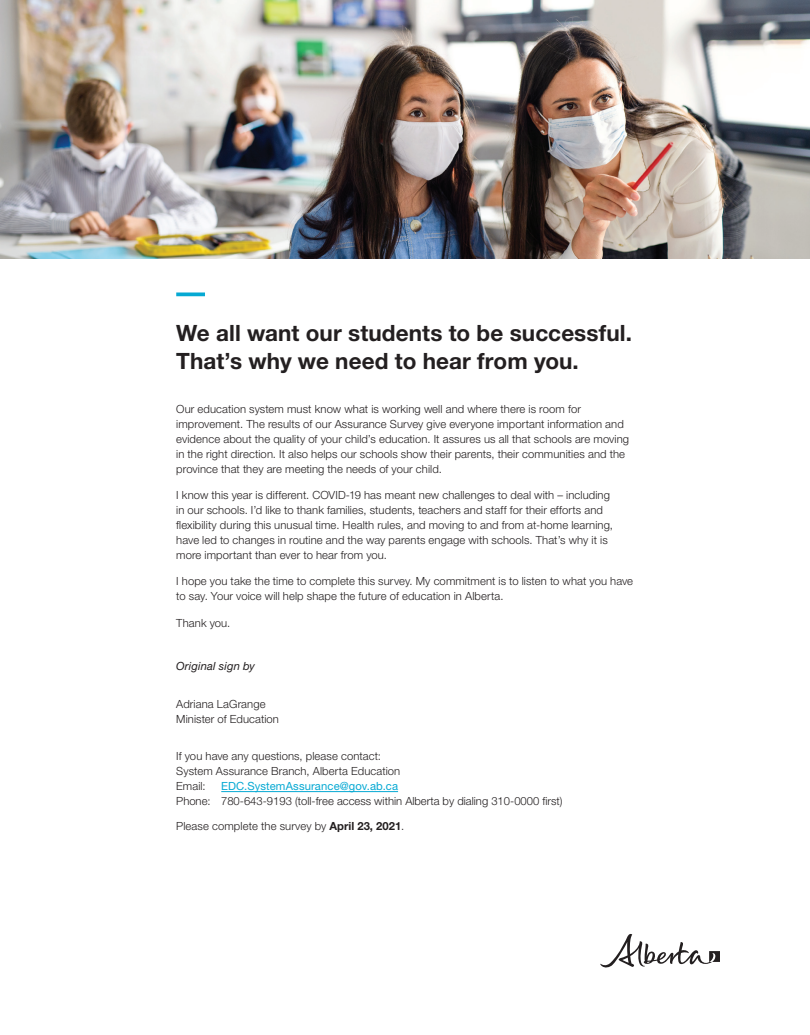
<style>
.page{position:relative;width:810px;height:1035px;background:#fff}
.page>*{position:absolute;margin:0;border:0;box-sizing:border-box;transform-origin:0 0}
.t1{font:700 22.5px/28.8px "Helvetica Neue LT Std";letter-spacing:.005em;color:#231f20}
.t2{font:300 11.25px/15px "Helvetica Neue LT Std";letter-spacing:.01em;color:#231f20}
.t3{font:11.25px "Helvetica Neue LT Std";letter-spacing:.01em;color:#06a9d3}
.t4{font:italic 11.25px "Helvetica Neue LT Std";letter-spacing:.015em;color:#231f20}
.s1{font-weight:700}
</style>
<div class="page">
<svg style="left:176px;top:292px;width:29px;height:4px"></svg>
<img style="left:0;top:0;width:810px;height:259px">
<hr style="left:221px;top:791px;width:177px;height:1px;background:#06a9d3">
<svg style="left:600px;top:934px;width:120px;height:34px"></svg>
<h1 class="t1" style="left:176px;top:318px;width:457px">We all want our students to be successful.<br>That’s why we need to hear from you.</h1>
<p class="t2" style="left:176px;top:401px;width:454px">Our education system must know what is working well and where there is room for improvement. The results of our Assurance Survey give everyone important information and evidence about the quality of your child’s education. It assures us all that schools are moving in the right direction. It also helps our schools show their parents, their communities and the province that they are meeting the needs of your child.</p>
<p class="t2" style="left:176px;top:488px;width:438px">I know this year is different. COVID-19 has meant new challenges to deal with – including in our schools. I’d like to thank families, students, teachers and staff for their efforts and flexibility during this unusual time. Health rules, and moving to and from at-home learning, have led to changes in routine and the way parents engage with schools. That’s why it is more important than ever to hear from you.</p>
<p class="t2" style="left:176px;top:574px;width:458px">I hope you take the time to complete this survey. My commitment is to listen to what you have to say. Your voice will help shape the future of education in Alberta.</p>
<p class="t2" style="left:176px;top:615px;width:56px">Thank you.</p>
<p class="t4" style="left:176px;top:659px;width:80px">Original sign by</p>
<p class="t2" style="left:176px;top:696px;width:104px">Adriana LaGrange<br>Minister of Education</p>
<p class="t2" style="left:176px;top:748px;width:226px">If you have any questions, please contact:<br>System Assurance Branch, Alberta Education<br>Email:</p>
<p class="t3" style="left:221px;top:779px;width:178px">EDC.SystemAssurance@gov.ab.ca</p>
<p class="t2" style="left:176px;top:793px;width:388px">Phone: 780-643-9193 (toll-free access within Alberta by dialing 310-0000 first)</p>
<p class="t2" style="left:176px;top:819px;width:230px">Please complete the survey by <span class="s1">April 23, 2021</span>.</p>
</div>
